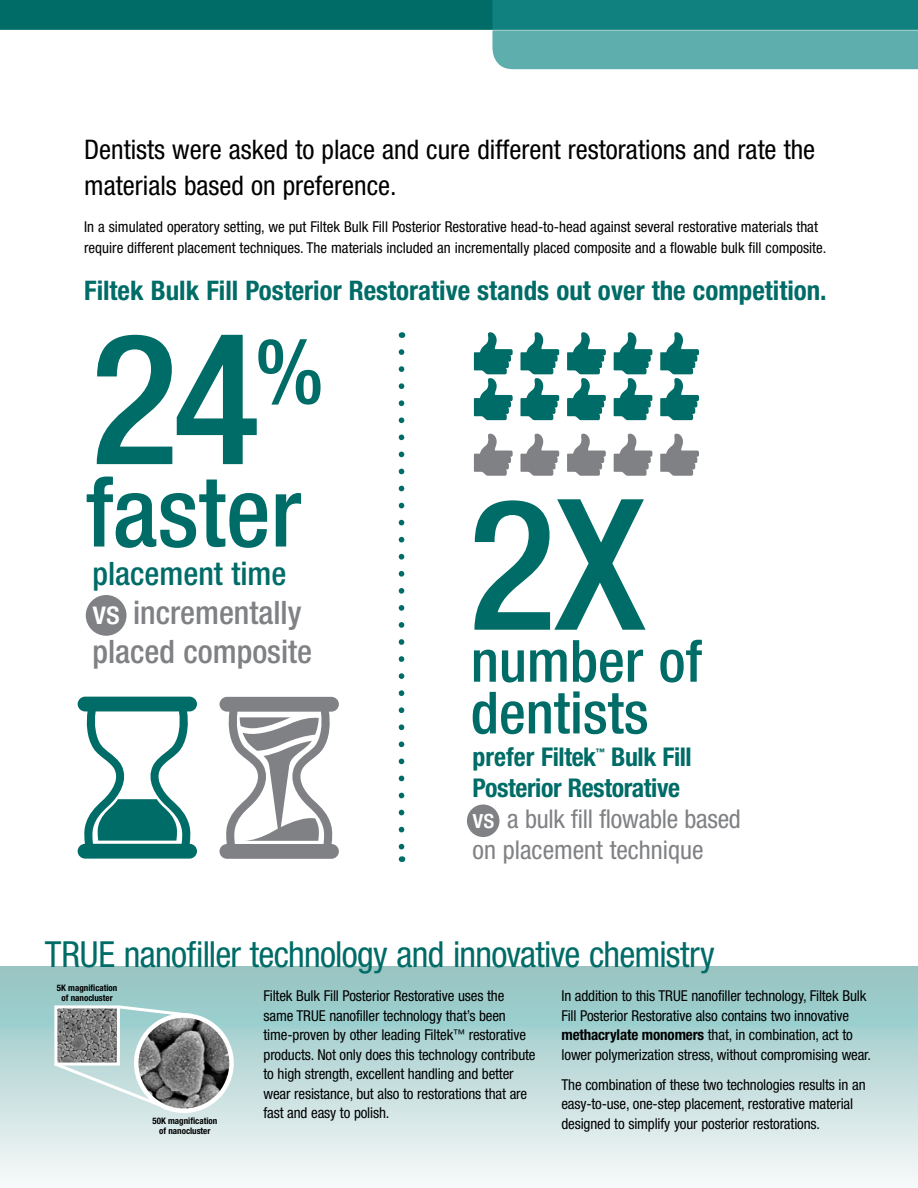
<style>
.page{position:relative;width:918px;height:1188px;background:#fff}
.page>*{position:absolute;margin:0;border:0;box-sizing:border-box;transform-origin:0 0}
.t1{font:500 condensed 182.7px "Helvetica Neue";color:#006c67}
.t2{font:500 condensed 97.05px "Helvetica Neue";color:#006c67}
.t3{font:500 condensed 58.2px/51.8px "Helvetica Neue";color:#006c67}
.t4{font:condensed 36px "Helvetica Neue";letter-spacing:-.02em;color:#006c67}
.t5{font:500 condensed 32.4px/38.8px "Helvetica Neue";color:#808184}
.t6{font:condensed 27px/36px "Helvetica Neue";color:#000}
.t7{font:700 condensed 27px "Helvetica Neue";color:#006c67}
.t8{font:condensed 25.8px/30.8px "Helvetica Neue";color:#808184}
.t9{font:700 condensed 25.8px "Helvetica Neue";letter-spacing:-.005em;color:#006c67}
.t10{font:condensed 15px/19.5px "Helvetica Neue";letter-spacing:-.01em;color:#000}
.t11{font:700 condensed 9px/9.8px "Helvetica Neue";color:#000;text-align:center}
.t12{font:700 condensed 9px "Helvetica Neue";color:#006c67}
.s1{color:#006c67}
.s2{color:#fff}
.s3{font-weight:700;color:#006c67}
.s4{font-weight:500;color:#fff}
.s5{font-weight:700}
.s6{font-size:12px}
</style>
<div class="page">
<div style="left:0;top:0;width:918px;height:30px;background:#006c67"></div>
<svg style="left:492px;top:0;width:426px;height:69px;background:#3c9a99"></svg>
<hr style="left:0;top:30px;width:918px;height:1px;background:#fff">
<div style="left:0;top:967px;width:918px;height:221px;background:linear-gradient(to bottom,#8cc2c1,#f7f9f9)"></div>
<img style="left:58px;top:1009px;width:58px;height:51px">
<div style="left:54px;top:1005px;width:66px;height:61px;border:3px solid #fff"></div>
<img style="left:136px;top:1016px;width:96px;height:95px;border-radius:48px">
<div style="left:134px;top:1013px;width:100px;height:100px;border:4px solid #fff;border-radius:50%"></div>
<svg style="left:116px;top:1004px;width:79px;height:15px"></svg>
<svg style="left:51px;top:1060px;width:119px;height:51px;background:#bccbcb"></svg>
<svg style="left:399px;top:352px;width:5px;height:510px"></svg>
<div style="left:86px;top:595px;width:41px;height:41px;background:#808184;border-radius:50%"></div>
<svg style="left:78px;top:697px;width:119px;height:162px"></svg>
<svg style="left:220px;top:697px;width:119px;height:162px"></svg>
<div style="left:467px;top:805px;width:32px;height:32px;background:#808184;border-radius:50%"></div>
<svg style="left:474px;top:332px;width:39px;height:88px"></svg>
<svg style="left:520px;top:332px;width:39px;height:88px"></svg>
<svg style="left:567px;top:332px;width:39px;height:88px"></svg>
<svg style="left:614px;top:332px;width:38px;height:88px"></svg>
<svg style="left:660px;top:332px;width:39px;height:88px"></svg>
<svg style="left:474px;top:433px;width:39px;height:43px"></svg>
<svg style="left:520px;top:433px;width:39px;height:43px"></svg>
<svg style="left:567px;top:433px;width:39px;height:43px"></svg>
<svg style="left:614px;top:433px;width:38px;height:43px"></svg>
<svg style="left:660px;top:433px;width:39px;height:43px"></svg>
<h3 class="t6" style="left:84px;top:131px;width:733px">Dentists were asked to place and cure different restorations and rate the materials based on preference.</h3>
<p class="t10" style="left:84px;top:216px;width:744px;line-height:21px">In a simulated operatory setting, we put Filtek Bulk Fill Posterior Restorative head-to-head against several restorative materials that require different placement techniques. The materials included an incrementally placed composite and a flowable bulk fill composite.</p>
<h3 class="t7" style="left:84px;top:274px;width:744px">Filtek Bulk Fill Posterior Restorative stands out over the competition.</h3>
<h1 class="t1" style="left:91px;top:290px;width:235px">24<sup>%</sup></h1>
<h2 class="t2" style="left:86px;top:454px;width:217px">faster</h2>
<h3 class="t5" style="left:92px;top:554px;width:221px"><span class="s1">placement time </span><span class="s2">vs</span> incrementally placed composite</h3>
<h1 class="t1" style="left:468px;top:456px;width:179px">2X</h1>
<h3 class="t3" style="left:471px;top:634px;width:232px">number of dentists</h3>
<h3 class="t9" style="left:473px;top:742px;width:125px">prefer Filtek</h3>
<p class="t12" style="left:596px;top:746px;width:10px">™</p>
<h3 class="t8" style="left:473px;top:742px;width:270px;text-indent:138px"><span class="s3">Bulk Fill<br>Posterior Restorative<br></span><span class="s4">vs</span> a bulk fill flowable based on placement technique</h3>
<h3 class="t4" style="left:45px;top:933px;width:671px">TRUE nanofiller technology and innovative chemistry</h3>
<p class="t10" style="left:561px;top:986px;width:311px">In addition to this TRUE nanofiller technology, Filtek Bulk Fill Posterior Restorative also contains two innovative <span class="s5">methacrylate monomers</span> that, in combination, act to lower polymerization stress, without compromising wear.</p>
<p class="t10" style="left:561px;top:1075px;width:306px">The combination of these two technologies results in an easy-to-use, one-step placement, restorative material designed to simplify your posterior restorations.</p>
<p class="t11" style="left:57px;top:983px;width:62px">5K magnification of nanocluster</p>
<p class="t10" style="left:264px;top:986px;width:273px">Filtek Bulk Fill Posterior Restorative uses the same TRUE nanofiller technology that’s been time-proven by other leading Filtek<span class="s6">™</span> restorative products. Not only does this technology contribute to high strength, excellent handling and better wear resistance, but also to restorations that are fast and easy to polish.</p>
<p class="t11" style="left:152px;top:1116px;width:66px">50K magnification of nanocluster</p>
</div>
